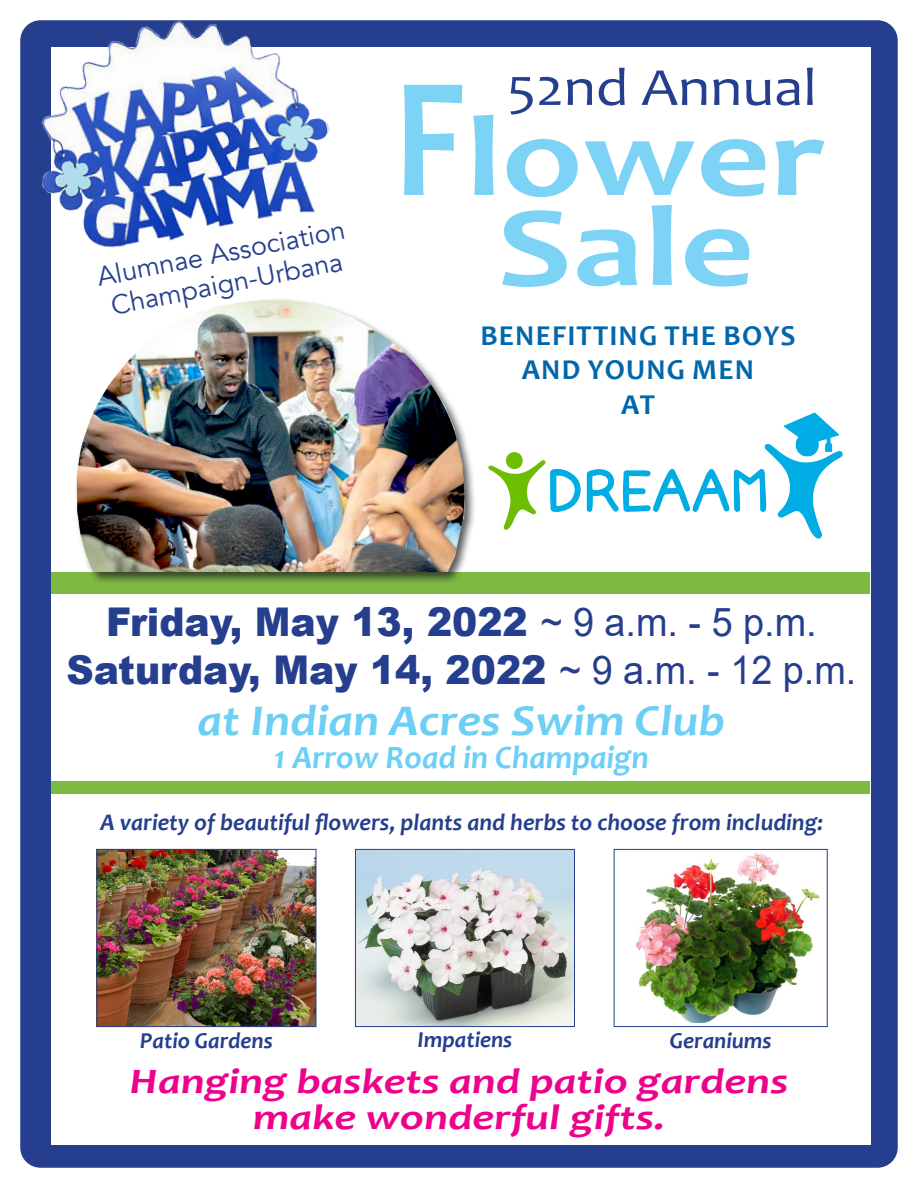
<style>
.page{position:relative;width:918px;height:1188px;background:#fff}
.page>*{position:absolute;margin:0;border:0;box-sizing:border-box;transform-origin:0 0}
.t1{font:700 115.35px "Candara";color:#7cd3f6;scale:1.25 1}
.t2{font:54px "Candara";color:#253f8e;scale:1.1 1}
.t3{font:italic 700 44.1px "Candara";color:#6bcff6;scale:1.11 1}
.t4{font:900 39.6px "Arial";color:#253f8e;scale:.95 1}
.t5{font:italic 700 36px "Candara";color:#ed028c;scale:1.25 1}
.t6{font:italic 700 32.7px "Candara";color:#6bcff6}
.t7{font:700 28.95px/34.8px "Candara";letter-spacing:.04em;color:#0067aa;text-align:center}
.t8{font:27px "Avenir";color:#253f8e}
.t9{font:italic 700 23.85px "Candara";color:#253f8e}
.t10{font:italic 700 22.8px "Candara";color:#253f8e}
.s1{font-size:173.1px}
.s2{font-weight:400}
</style>
<div class="page">
<div style="left:20px;top:20px;width:878px;height:1148px;background:#253f8e;border-radius:20px"></div>
<div style="left:51px;top:48px;width:820px;height:1097px;background:#fff"></div>
<img style="left:99px;top:851px;width:215px;height:174px">
<div style="left:97px;top:849px;width:219px;height:178px;border:1px solid #253f8e"></div>
<img style="left:357px;top:851px;width:216px;height:174px">
<div style="left:355px;top:849px;width:220px;height:178px;border:1px solid #253f8e"></div>
<img style="left:636px;top:853px;width:184px;height:169px">
<div style="left:614px;top:849px;width:214px;height:178px;border:1px solid #253f8e"></div>
<div style="left:51px;top:572px;width:818px;height:21px;background:#7dba42"></div>
<div style="left:51px;top:781px;width:818px;height:13px;background:#7dba42"></div>
<img style="left:20px;top:20px;width:325px;height:249px">
<svg style="left:70px;top:192px;width:275px;height:77px"></svg>
<img style="left:488px;top:412px;width:355px;height:127px">
<div style="left:74px;top:297px;width:403px;height:287px;background:#231f20;opacity:.75"></div>
<img style="left:74px;top:297px;width:400px;height:275px">
<p class="t8" style="left:94px;top:261px;width:254px;rotate:-11deg">Alumnae Association</p>
<p class="t8" style="left:108px;top:290px;width:237px;rotate:-11deg">Champaign-Urbana</p>
<p class="t2" style="left:507px;top:54px;width:283px">52nd Annual</p>
<p class="t1" style="left:394px;top:85px;width:347px"><span class="s1">F</span>lower</p>
<p class="t1" style="left:497px;top:175px;width:207px">Sale</p>
<p class="t7" style="left:480px;top:318px;width:317px">BENEFITTING THE BOYS<br>AND YOUNG MEN</p>
<p class="t7" style="left:621px;top:387px;width:35px">AT</p>
<p class="t4" style="left:106px;top:593px;width:750px">Friday, May 13, 2022 <span class="s2">~ 9 a.m. - 5 p.m.</span></p>
<p class="t4" style="left:66px;top:641px;width:833px">Saturday, May 14, 2022 <span class="s2">~ 9 a.m. - 12 p.m.</span></p>
<p class="t3" style="left:198px;top:693px;width:477px">at Indian Acres Swim Club</p>
<p class="t6" style="left:274px;top:736px;width:376px">1 Arrow Road in Champaign</p>
<p class="t9" style="left:101px;top:807px;width:724px">A variety of beautiful flowers, plants and herbs to choose from including:</p>
<p class="t10" style="left:140px;top:1026px;width:134px">Patio Gardens</p>
<p class="t10" style="left:418px;top:1025px;width:96px">Impatiens</p>
<p class="t10" style="left:670px;top:1026px;width:103px">Geraniums</p>
<p class="t5" style="left:130px;top:1059px;width:528px">Hanging baskets and patio gardens</p>
<p class="t5" style="left:253px;top:1095px;width:331px">make wonderful gifts.</p>
</div>
